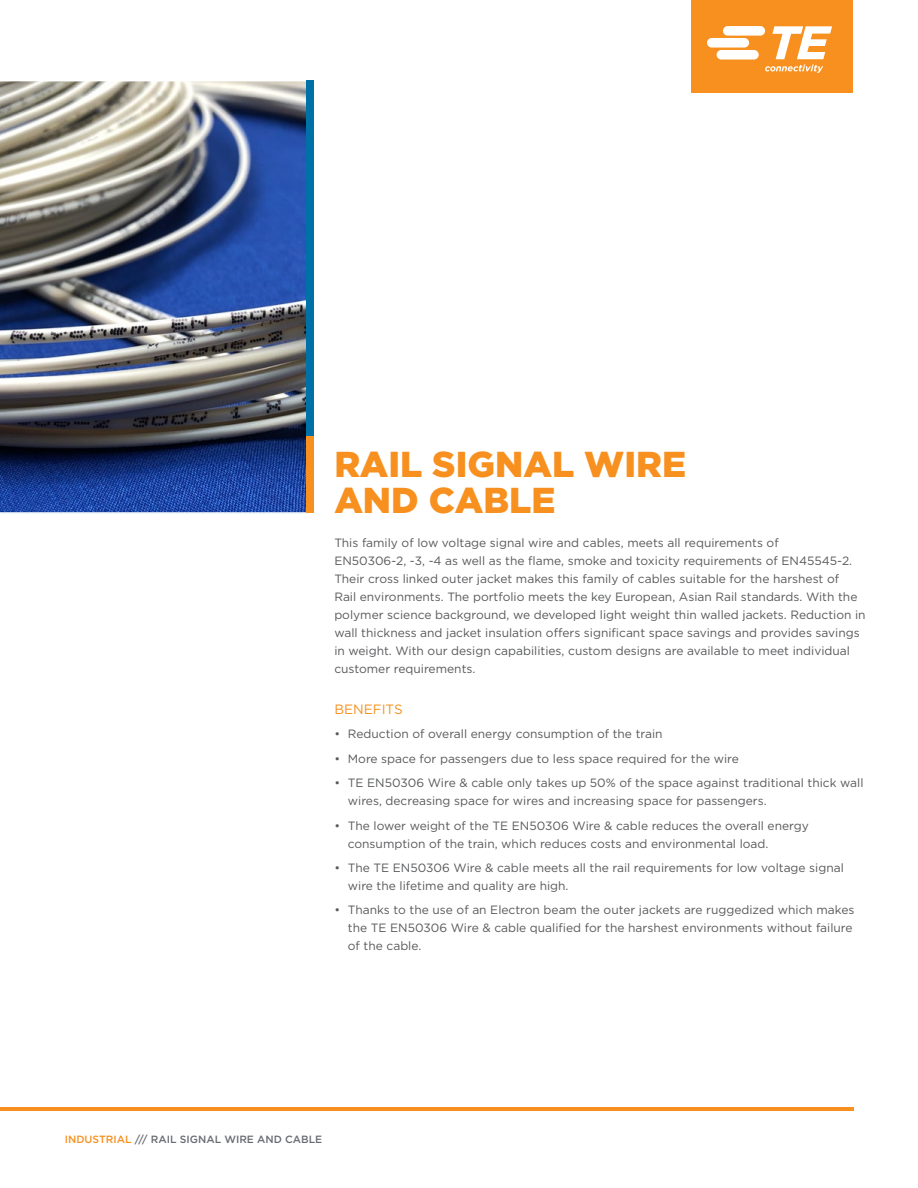
<style>
.page{position:relative;width:918px;height:1188px;background:#fff}
.page>*{position:absolute;margin:0;border:0;box-sizing:border-box;transform-origin:0 0}
.t1{font:900 36px/36px "Gotham";color:#f7901e}
.t2{font:13.5px "Gotham";color:#f7901e}
.t3{font:12px/18px "Gotham";color:#58595b}
.t4{font:500 10.5px "Gotham";color:#696b73}
.s1{color:#f7901e}
</style>
<div class="page">
<img style="left:0;top:80px;width:310px;height:434px">
<div style="left:307px;top:81px;width:7px;height:357px;background:#0071a6"></div>
<div style="left:307px;top:437px;width:7px;height:76px;background:#f7901e"></div>
<hr style="left:0;top:1107px;width:853px;height:4px;background:#f7901e">
<div style="left:691px;top:0;width:162px;height:93px;background:#f7901e"></div>
<svg style="left:707px;top:26px;width:125px;height:47px"></svg>
<h1 class="t1" style="left:334px;top:446px;width:353px">RAIL SIGNAL WIRE<br>AND CABLE</h1>
<p class="t3" style="left:334px;top:533px;width:533px">This family of low voltage signal wire and cables, meets all requirements of<br>EN50306-2, -3, -4 as well as the flame, smoke and toxicity requirements of EN45545-2.<br>Their cross linked outer jacket makes this family of cables suitable for the harshest of<br>Rail environments. The portfolio meets the key European, Asian Rail standards. With the polymer science background, we developed light weight thin walled jackets. Reduction in wall thickness and jacket insulation offers significant space savings and provides savings in weight. With our design capabilities, custom designs are available to meet individual customer requirements.</p>
<p class="t2" style="left:334px;top:701px;width:70px">BENEFITS</p>
<p class="t3" style="left:334px;top:725px;width:330px">• Reduction of overall energy consumption of the train</p>
<p class="t3" style="left:334px;top:749px;width:406px">• More space for passengers due to less space required for the wire</p>
<p class="t3" style="left:348px;top:774px;width:517px;text-indent:-14px">• TE EN50306 Wire &amp; cable only takes up 50% of the space against traditional thick wall wires, decreasing space for wires and increasing space for passengers.</p>
<p class="t3" style="left:348px;top:816px;width:463px;text-indent:-14px">• The lower weight of the TE EN50306 Wire &amp; cable reduces the overall energy consumption of the train, which reduces costs and environmental load.</p>
<p class="t3" style="left:348px;top:858px;width:498px;text-indent:-14px">• The TE EN50306 Wire &amp; cable meets all the rail requirements for low voltage signal wire the lifetime and quality are high.</p>
<p class="t3" style="left:348px;top:901px;width:508px;text-indent:-14px">• Thanks to the use of an Electron beam the outer jackets are ruggedized which makes the TE EN50306 Wire &amp; cable qualified for the harshest environments without failure of the cable.</p>
<p class="t4" style="left:65px;top:1132px;width:259px"><span class="s1">INDUSTRIAL</span> /// RAIL SIGNAL WIRE AND CABLE</p>
</div>
